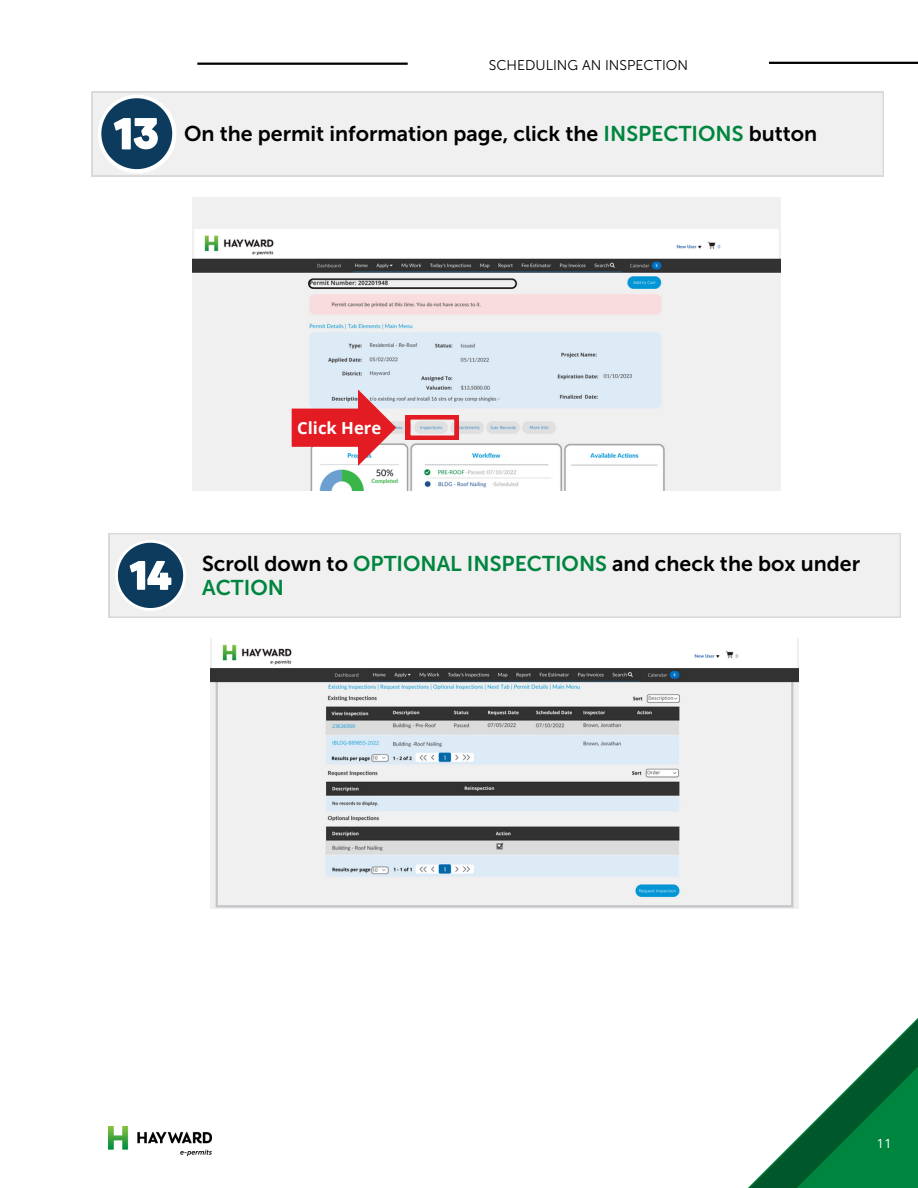
<style>
.page{position:relative;width:918px;height:1188px;background:#fff}
.page>*{position:absolute;margin:0;border:0;box-sizing:border-box;transform-origin:0 0}
.t1{font:21.3px/24.8px "Museo Sans 700";color:#000}
.t2{font:700 16.65px "Open Sans";color:#fff}
.t3{font:14.1px "Museo Sans 300";color:#000}
.t4{font:12.75px "Open Sans";color:#fff}
.s1{color:#00853f}
</style>
<div class="page">
<hr style="left:197px;top:63px;width:211px;height:2px;background:#000">
<hr style="left:769px;top:62px;width:149px;height:2px;background:#000">
<svg style="left:748px;top:1018px;width:170px;height:170px"></svg>
<img style="left:109px;top:1127px;width:102px;height:29px">
<img style="left:192px;top:197px;width:589px;height:294px">
<svg style="left:292px;top:389px;width:104px;height:77px"></svg>
<svg style="left:406px;top:415px;width:53px;height:25px"></svg>
<div style="left:92px;top:92px;width:792px;height:84px;background:#f0f0f0"></div>
<div style="left:98px;top:95px;width:79px;height:78px;background:#fff;border-radius:50%"></div>
<svg style="left:101px;top:98px;width:71px;height:71px"></svg>
<img style="left:210px;top:638px;width:588px;height:270px">
<div style="left:109px;top:533px;width:792px;height:85px;background:#f0f0f0"></div>
<div style="left:115px;top:540px;width:71px;height:71px;background:#fff;border-radius:50%"></div>
<svg style="left:118px;top:543px;width:65px;height:65px"></svg>
<p class="t3" style="left:489px;top:56px;width:201px">SCHEDULING AN INSPECTION</p>
<p class="t1" style="left:184px;top:121px;width:635px">On the permit information page, click the <span class="s1">INSPECTIONS</span> button</p>
<p class="t2" style="left:297px;top:417px;width:85px">Click Here</p>
<p class="t1" style="left:202px;top:551px;width:659px">Scroll down to <span class="s1">OPTIONAL INSPECTIONS</span> and check the box under<br><span class="s1">ACTION</span></p>
<p class="t4" style="left:877px;top:1135px;width:16px">11</p>
</div>
